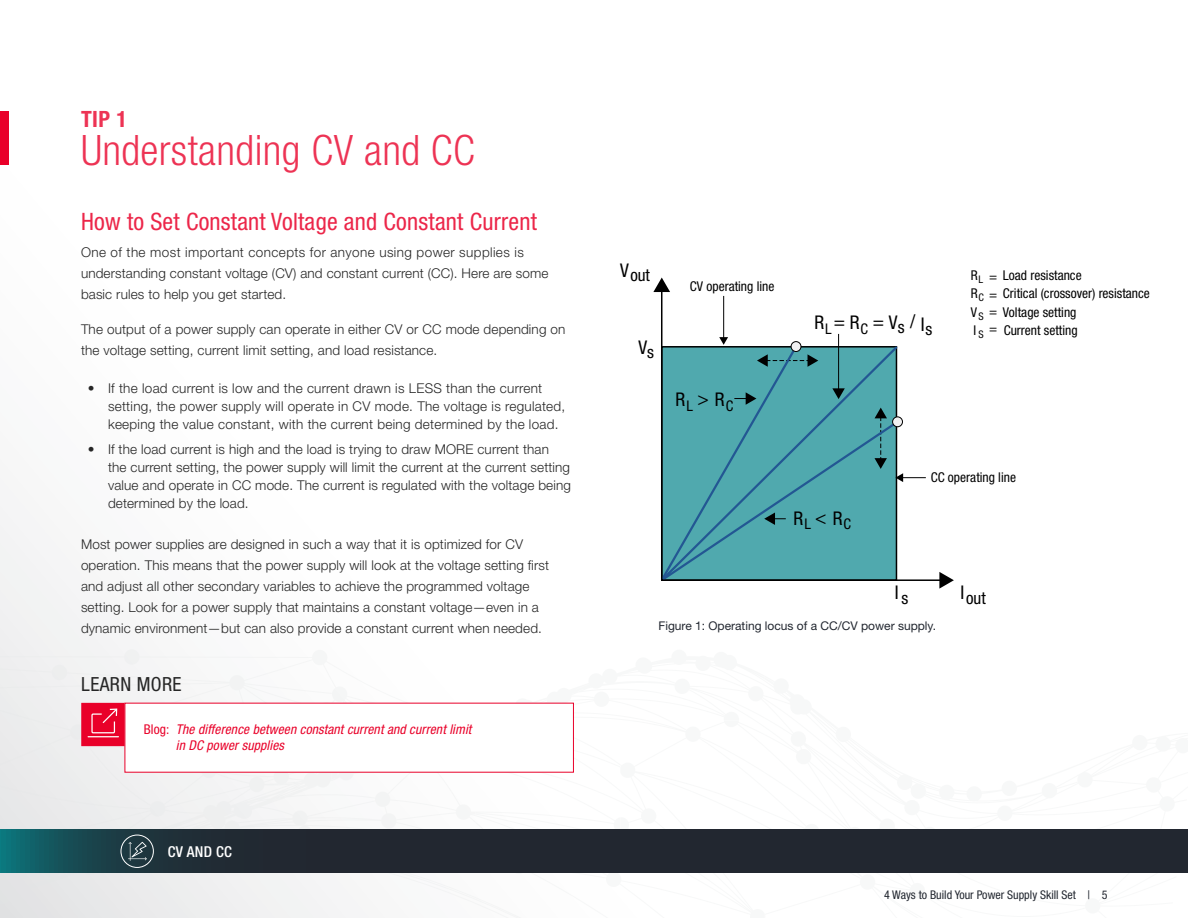
<style>
.page{position:relative;width:1188px;height:918px;background:#fff}
.page>*{position:absolute;margin:0;border:0;box-sizing:border-box;transform-origin:0 0}
.t1{font:300 condensed 42px "Helvetica Neue LT Std";letter-spacing:.01em;color:#ed3354}
.t2{font:condensed 24px "Helvetica Neue LT Std";letter-spacing:.01em;color:#ec2649}
.t3{font:700 condensed 22.5px "Helvetica Neue LT Std";color:#ed3354}
.t4{font:condensed 19.5px "Helvetica Neue LT Std";letter-spacing:.02em;color:#262626}
.t5{font:condensed 18.9px "Helvetica Neue LT Std";color:#000}
.t6{font:condensed 16.8px "Helvetica Neue LT Std";color:#000}
.t7{font:500 condensed 15px "Helvetica Neue LT Std";letter-spacing:.02em;color:#fff}
.t8{font:300 13.5px/21px "Helvetica Neue LT Std";letter-spacing:.01em;color:#262626}
.t9{font:condensed 13.5px/18.3px "Helvetica Neue LT Std";color:#000}
.t10{font:italic condensed 13.5px/16.2px "Helvetica Neue LT Std";letter-spacing:.01em;color:#e90029}
.t11{font:12px "Helvetica Neue LT Std";color:#222730}
.t12{font:condensed 12px "Helvetica Neue LT Std";color:#222730}
.s1{font-style:normal}
</style>
<div class="page">
<svg style="left:0;top:649px;width:308px;height:180px;fill:#efeff0"></svg>
<div style="left:50px;top:676px;width:281px;height:153px;background:#f1f1f2"></div>
<svg style="left:331px;top:773px;width:109px;height:56px"></svg>
<svg style="left:0;top:873px;width:520px;height:45px;fill:#f2f2f2"></svg>
<div style="left:0;top:111px;width:9px;height:54px;background:#e90029"></div>
<svg style="left:0;top:829px;width:1188px;height:44px;background:#202c35"></svg>
<div style="left:121px;top:835px;width:33px;height:33px;border:1px solid #fff;border-radius:50%"></div>
<svg style="left:128px;top:842px;width:19px;height:19px"></svg>
<div style="left:125px;top:703px;width:449px;height:70px;background:#fff"></div>
<div style="left:81px;top:703px;width:44px;height:43px;background:#e90029;border:1px solid #e90029"></div>
<hr style="left:88px;top:736px;width:30px;height:1px;background:#fff">
<svg style="left:91px;top:708px;width:27px;height:26px"></svg>
<svg style="left:939px;top:574px;width:15px;height:15px"></svg>
<svg style="left:653px;top:278px;width:15px;height:14px"></svg>
<svg style="left:660px;top:288px;width:283px;height:294px"></svg>
<h3 class="t3" style="left:81px;top:106px;width:48px">TIP 1</h3>
<h1 class="t1" style="left:81px;top:126px;width:396px">Understanding CV and CC</h1>
<h2 class="t2" style="left:81px;top:207px;width:457px">How to Set Constant Voltage and Constant Current</h2>
<p class="t8" style="left:81px;top:242px;width:469px">One of the most important concepts for anyone using power supplies is understanding constant voltage (CV) and constant current (CC). Here are some basic rules to help you get started.</p>
<p class="t8" style="left:81px;top:318px;width:486px">The output of a power supply can operate in either CV or CC mode depending on the voltage setting, current limit setting, and load resistance.</p>
<p class="t8" style="left:108px;top:379px;width:459px;line-height:18px;text-indent:-20px">• If the load current is low and the current drawn is LESS than the current setting, the power supply will operate in CV mode. The voltage is regulated, keeping the value constant, with the current being determined by the load.</p>
<p class="t8" style="left:108px;top:440px;width:464px;line-height:18px;text-indent:-20px">• If the load current is high and the load is trying to draw MORE current than<br>the current setting, the power supply will limit the current at the current setting value and operate in CC mode. The current is regulated with the voltage being determined by the load.</p>
<p class="t8" style="left:81px;top:534px;width:470px">Most power supplies are designed in such a way that it is optimized for CV operation. This means that the power supply will look at the voltage setting first and adjust all other secondary variables to achieve the programmed voltage setting. Look for a power supply that maintains a constant voltage—even in a dynamic environment—but can also provide a constant current when needed.</p>
<h3 class="t4" style="left:81px;top:673px;width:102px">LEARN MORE</h3>
<p class="t10" style="left:176px;top:721px;width:297px;text-indent:-32px"><span class="s1">Blog:</span> The difference between constant current and current limit in DC power supplies</p>
<p class="t7" style="left:168px;top:843px;width:66px">CV AND CC</p>
<p class="t6" style="left:620px;top:265px;width:31px"><sup>V</sup>out</p>
<h3 class="t5" style="left:639px;top:336px;width:17px">V<sub>s</sub></h3>
<p class="t9" style="left:690px;top:277px;width:86px">CV operating line</p>
<h3 class="t5" style="left:676px;top:389px;width:59px">R<sub>L</sub> &gt; R<sub>C</sub></h3>
<h3 class="t5" style="left:910px;top:310px;width:7px">/</h3>
<h3 class="t5" style="left:814px;top:311px;width:120px">R<sub>L</sub>= R<sub>C</sub> = V<sub>s</sub> I<sub>s</sub></h3>
<p class="t9" style="left:971px;top:266px;width:181px">R<sub>L<br></sub>R<sub>C</sub> = Critical (crossover) resistance<br>V <sub>S</sub> = Voltage setting<br>I<sub>S</sub></p>
<p class="t9" style="left:1003px;top:266px;width:80px">Load resistance</p>
<p class="t9" style="left:989px;top:267px;width:10px">=</p>
<p class="t9" style="left:1004px;top:321px;width:75px">Current setting</p>
<p class="t9" style="left:989px;top:319px;width:10px">=</p>
<h3 class="t5" style="left:794px;top:507px;width:59px">R<sub>L</sub> &lt; R<sub>C</sub></h3>
<p class="t9" style="left:931px;top:468px;width:87px">CC operating line</p>
<h3 class="t5" style="left:895px;top:582px;width:15px">I<sub>s</sub></h3>
<p class="t6" style="left:961px;top:588px;width:27px"><sup>I</sup>out</p>
<p class="t11" style="left:659px;top:618px;width:279px">Figure 1: Operating locus of a CC/CV power supply.</p>
<p class="t12" style="left:884px;top:887px;width:225px">4 Ways to Build Your Power Supply Skill Set | 5</p>
</div>
